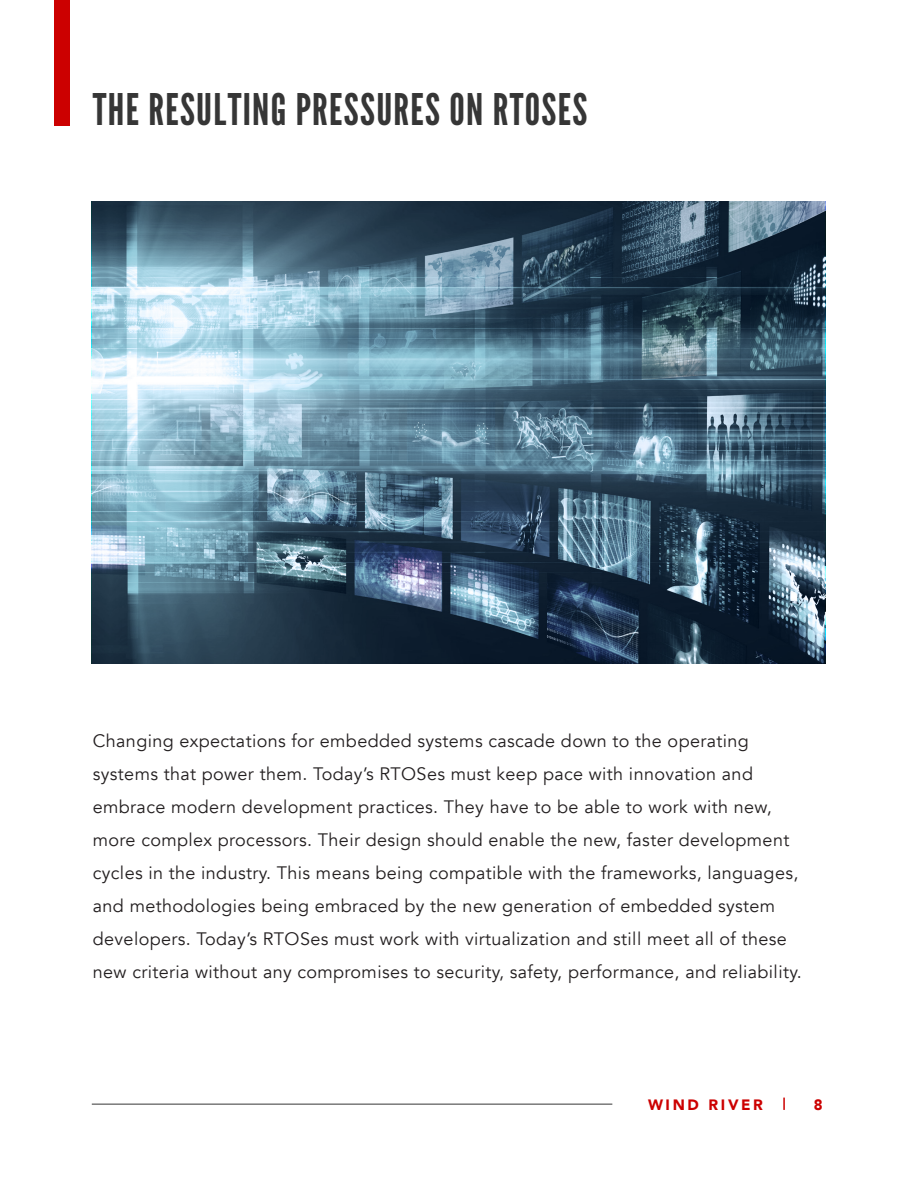
<style>
.page{position:relative;width:918px;height:1188px;background:#fff}
.page>*{position:absolute;margin:0;border:0;box-sizing:border-box;transform-origin:0 0}
.t1{font:43.5px "League Gothic";letter-spacing:.03em;color:#363636}
.Body{font:18px/33px "Avenir";letter-spacing:.02em;color:#231f20}
.t2{font:900 15px "Avenir";letter-spacing:.175em;color:#c00}
</style>
<div class="page">
<svg style="left:783px;top:1098px;width:2px;height:12px"></svg>
<hr style="left:92px;top:1104px;width:520px;height:1px;background:#363636">
<div style="left:54px;top:0;width:15px;height:125px;background:#c00"></div>
<svg style="left:93px;top:201px;width:732px;height:462px;background:#537184"></svg>
<h1 class="t1" style="left:93px;top:83px;width:496px">THE RESULTING PRESSURES ON RTOSES</h1>
<p class="Body" style="left:93px;top:725px;width:710px">Changing expectations for embedded systems cascade down to the operating systems that power them. Today’s RTOSes must keep pace with innovation and embrace modern development practices. They have to be able to work with new, more complex processors. Their design should enable the new, faster development cycles in the industry. This means being compatible with the frameworks, languages, and methodologies being embraced by the new generation of embedded system developers. Today’s RTOSes must work with virtualization and still meet all of these new criteria without any compromises to security, safety, performance, and reliability.</p>
<p class="t2" style="left:648px;top:1092px;width:117px">WIND RIVER</p>
<p class="t2" style="left:814px;top:1092px;width:10px">8</p>
</div>
